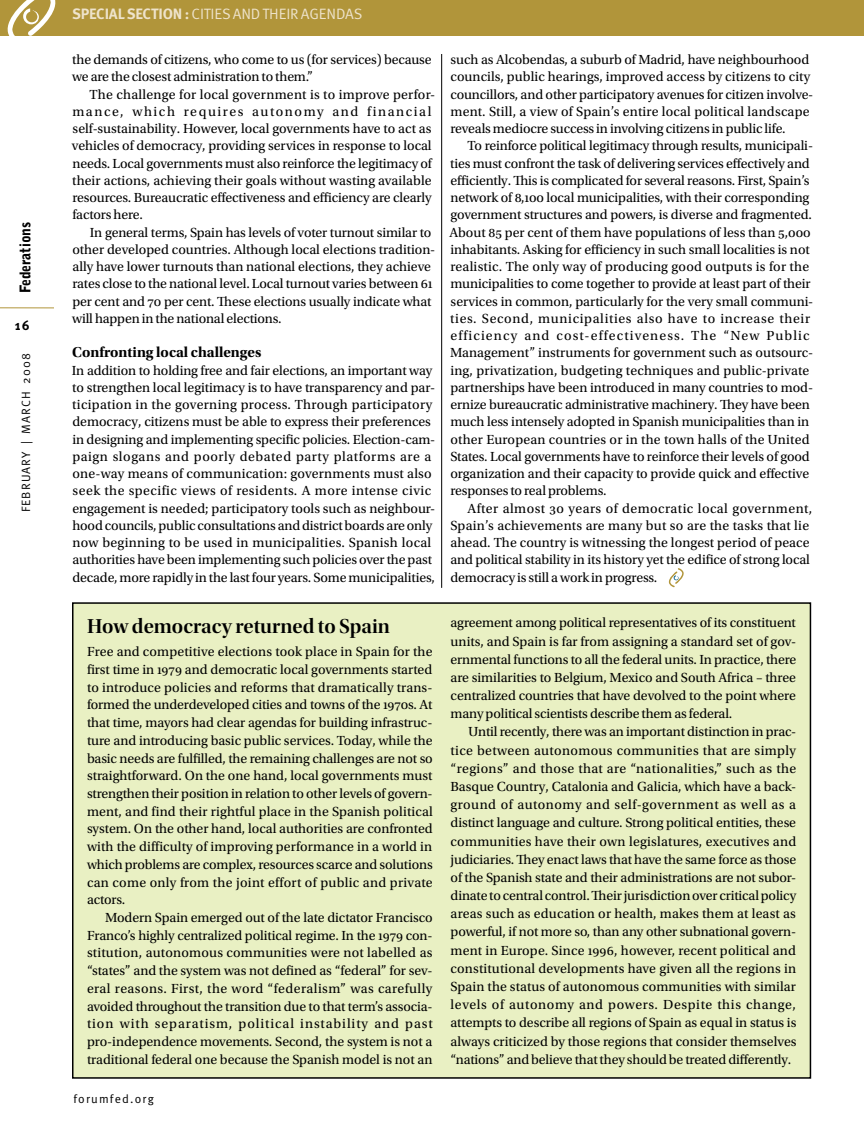
<style>
.page{position:relative;width:864px;height:1134px;background:#fff}
.page>*{position:absolute;margin:0;border:0;box-sizing:border-box;transform-origin:0 0}
.t1{font:21px "Utopia Std Semibold Disp";color:#000}
.t2{font:15px "Utopia Std Bold Subh";color:#000}
.t3{font:700 15px "Meta OT";letter-spacing:-.01em;color:#eee3cb}
.t4{font:15px "Meta OT";letter-spacing:.06em;color:#eee3cb}
.t5{font:900 14.7px "Bell Gothic Std";letter-spacing:-.015em;color:#000;scale:.95 1}
.t6{font:13.8px/17.2px "Utopia Std";letter-spacing:-.005em;color:#000}
.t7{font:700 13.5px "Meta OT";color:#000}
.t8{font:12px "Meta OT";letter-spacing:.09em;color:#000}
.s1{font-weight:400}
</style>
<div class="page">
<svg style="left:668px;top:568px;width:16px;height:19px"></svg>
<div style="left:0;top:0;width:864px;height:36px;background:#b1953a"></div>
<hr style="left:0;top:307px;width:54px;height:1px;background:#b1953a">
<hr style="left:441px;top:54px;width:1px;height:534px;background:#000">
<div style="left:73px;top:603px;width:737px;height:475px;background:#e9f0c3"></div>
<div style="left:72px;top:602px;width:739px;height:477px;border:2px solid #000"></div>
<svg style="left:7px;top:0;width:49px;height:36px"></svg>
<p class="t5" style="left:17px;top:293px;width:76px;rotate:-90deg">Federations</p>
<p class="t7" style="left:15px;top:317px;width:15px">16</p>
<p class="t8" style="left:19px;top:512px;width:160px;rotate:-90deg">FEBRUARY | MARCH 2008</p>
<p class="t3" style="left:72px;top:4px;width:135px">SPECIAL SECTION : <span class="s1">CITIES</span></p>
<p class="t4" style="left:233px;top:5px;width:78px">AND THEIR AGEN</p>
<p class="t4" style="left:336px;top:5px;width:19px">DAS</p>
<p class="t6" style="left:72px;top:51px;width:361px">the demands of citizens, who come to us (for services) because we are the closest administration to them.”</p>
<p class="t6" style="left:72px;top:86px;width:365px;text-indent:18px">The challenge for local government is to improve perfor&shy;mance, which requires autonomy and financial self-sustainability. However, local governments have to act as vehicles of democracy, providing services in response to local needs. Local governments must also reinforce the legitimacy of their actions, achieving their goals without wasting available resources. Bureaucratic effectiveness and efficiency are clearly factors here.</p>
<p class="t6" style="left:72px;top:224px;width:365px;text-indent:18px">In general terms, Spain has levels of voter turnout similar to other developed countries. Although local elections tradition&shy;ally have lower turnouts than national elections, they achieve rates close to the national level. Local turnout varies between 61 per cent and 70 per cent. These elections usually indicate what will happen in the national elections.</p>
<p class="t2" style="left:72px;top:344px;width:191px">Confronting local challenges</p>
<p class="t6" style="left:72px;top:362px;width:365px">In addition to holding free and fair elections, an important way to strengthen local legitimacy is to have transparency and par&shy;ticipation in the governing process. Through participatory democracy, citizens must be able to express their preferences in designing and implementing specific policies. Election-cam&shy;paign slogans and poorly debated party platforms are a one-way means of communication: governments must also seek the specific views of residents. A more intense civic engagement is needed; participatory tools such as neighbour&shy;hood councils, public consultations and district boards are only now beginning to be used in municipalities. Spanish local authorities have been implementing such policies over the past decade, more rapidly in the last four years. Some municipalities,</p>
<h1 class="t1" style="left:87px;top:614px;width:305px">How democracy returned to Spain</h1>
<p class="t6" style="left:87px;top:643px;width:347px;line-height:17.7px;text-align:justify">Free and competitive elections took place in Spain for the first time in 1979 and democratic local governments started to introduce policies and reforms that dramatically trans&shy;formed the underdeveloped cities and towns of the 1970s. At that time, mayors had clear agendas for building infrastruc&shy;ture and introducing basic public services. Today, while the basic needs are fulfilled, the remaining challenges are not so straightforward. On the one hand, local governments must strengthen their position in relation to other levels of govern&shy;ment, and find their rightful place in the Spanish political system. On the other hand, local authorities are confronted with the difficulty of improving performance in a world in which problems are complex, resources scarce and solutions can come only from the joint effort of public and private actors.</p>
<p class="t6" style="left:87px;top:909px;width:347px;line-height:17.7px;text-align:justify;text-indent:18px">Modern Spain emerged out of the late dictator Francisco Franco’s highly centralized political regime. In the 1979 con&shy;stitution, autonomous communities were not labelled as “states” and the system was not defined as “federal” for sev&shy;eral reasons. First, the word “federalism” was carefully avoided throughout the transition due to that term’s associa&shy;tion with separatism, political instability and past pro-independence movements. Second, the system is not a traditional federal one because the Spanish model is not an</p>
<p class="t8" style="left:74px;top:1091px;width:82px">FORUMFED.ORG</p>
<p class="t6" style="left:450px;top:51px;width:364px">such as Alcobendas, a suburb of Madrid, have neighbourhood councils, public hearings, improved access by citizens to city councillors, and other participatory avenues for citizen involve&shy;ment. Still, a view of Spain’s entire local political landscape reveals mediocre success in involving citizens in public life.</p>
<p class="t6" style="left:449px;top:138px;width:365px;text-indent:18px">To reinforce political legitimacy through results, municipali&shy;ties must confront the task of delivering services effectively and efficiently. This is complicated for several reasons. First, Spain’s network of 8,100 local municipalities, with their corresponding government structures and powers, is diverse and fragmented.<br>About 85 per cent of them have populations of less than 5,000 inhabitants. Asking for efficiency in such small localities is not realistic. The only way of producing good outputs is for the municipalities to come together to provide at least part of their services in common, particularly for the very small communi&shy;ties. Second, municipalities also have to increase their efficiency and cost-effectiveness. The “New Public Management” instruments for government such as outsourc&shy;ing, privatization, budgeting techniques and public-private partnerships have been introduced in many countries to mod&shy;ernize bureaucratic administrative machinery. They have been much less intensely adopted in Spanish municipalities than in other European countries or in the town halls of the United States. Local governments have to reinforce their levels of good organization and their capacity to provide quick and effective responses to real problems.</p>
<p class="t6" style="left:450px;top:500px;width:363px;text-indent:17px">After almost 30 years of democratic local government, Spain’s achievements are many but so are the tasks that lie ahead. The country is witnessing the longest period of peace and political stability in its history yet the edifice of strong local democracy is still a work in progress.</p>
<p class="t6" style="left:451px;top:614px;width:347px;line-height:18.1px;text-align:justify">agreement among political representatives of its constituent units, and Spain is far from assigning a standard set of gov&shy;ernmental functions to all the federal units. In practice, there are similarities to Belgium, Mexico and South Africa – three centralized countries that have devolved to the point where many political scientists describe them as federal.</p>
<p class="t6" style="left:451px;top:723px;width:348px;line-height:18.1px;text-align:justify;text-indent:18px">Until recently, there was an important distinction in prac&shy;tice between autonomous communities that are simply “regions” and those that are “nationalities,” such as the Basque Country, Catalonia and Galicia, which have a back&shy;ground of autonomy and self-government as well as a distinct language and culture. Strong political entities, these communities have their own legislatures, executives and judiciaries. They enact laws that have the same force as those of the Spanish state and their administrations are not subor&shy;dinate to central control. Their jurisdiction over critical policy areas such as education or health, makes them at least as powerful, if not more so, than any other subnational govern&shy;ment in Europe. Since 1996, however, recent political and constitutional developments have given all the regions in Spain the status of autonomous communities with similar levels of autonomy and powers. Despite this change, attempts to describe all regions of Spain as equal in status is always criticized by those regions that consider themselves “nations” and believe that they should be treated differently.</p>
</div>
